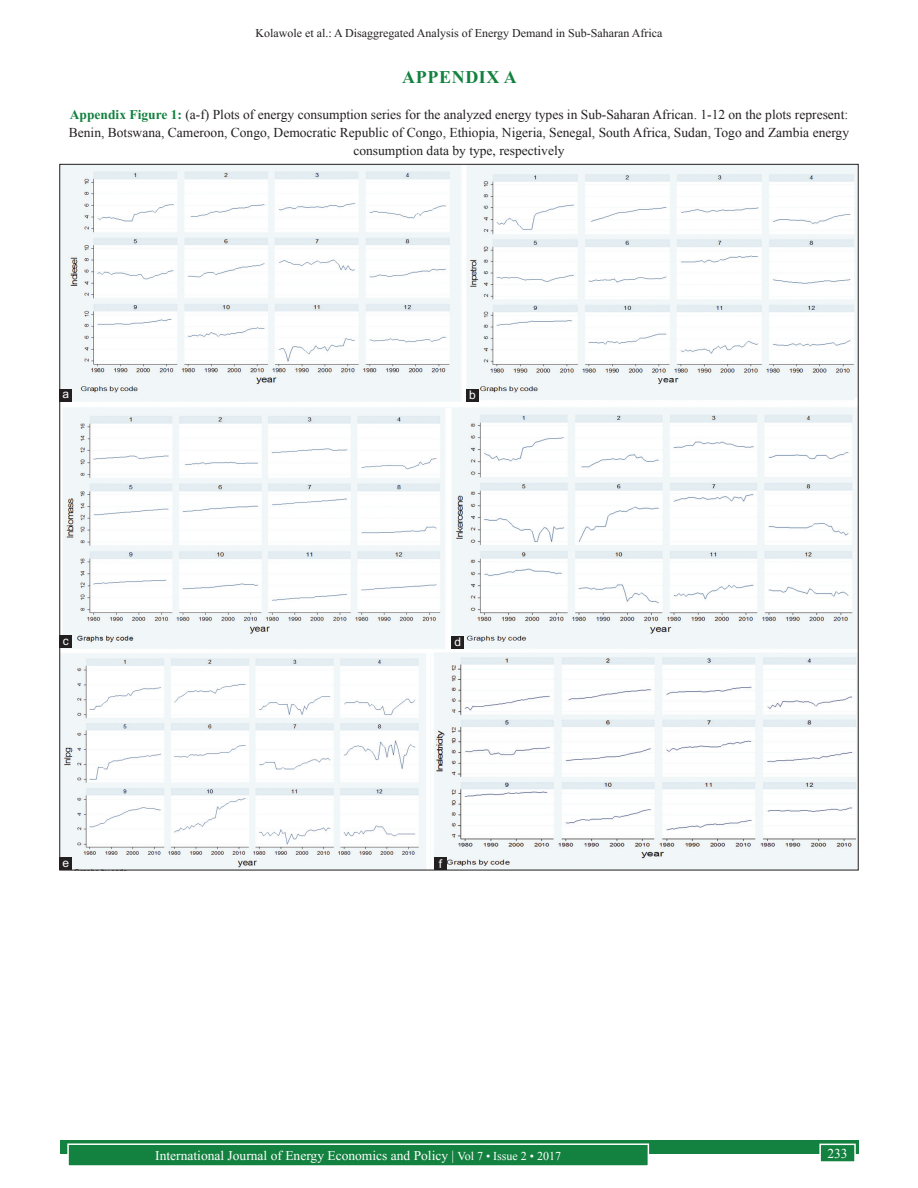
<style>
.page{position:relative;width:918px;height:1188px;background:#fff}
.page>*{position:absolute;margin:0;border:0;box-sizing:border-box;transform-origin:0 0}
.t1{font:18px "Times New Roman PS Bold MT2";letter-spacing:.035em;color:#13813f}
.FGC{font:13.5px/18px "Times New Roman";color:#231f20;text-align:center}
.t2{font:13.5px "Times New Roman PSMT2";color:#fff}
.t3{font:13.5px "Times New Roman";color:#fff}
.t4{font:12px "Times New Roman PSMT2";color:#231f20}
.LABEL{font:12px "Arial";color:#fff}
.s1{font-family:"Times New Roman PS Bold MT2";color:#13813f}
.s2{font-family:"Times New Roman PSMT2"}
.s3{font-family:"Times New Roman";font-size:12px}
</style>
<div class="page">
<div style="left:60px;top:1140px;width:798px;height:13px;background:#13813f"></div>
<div style="left:68px;top:1144px;width:580px;height:22px;background:#13813f"></div>
<div style="left:67px;top:1143px;width:582px;height:24px;border:2px solid #fff"></div>
<div style="left:820px;top:1144px;width:35px;height:18px;background:#13813f"></div>
<div style="left:819px;top:1144px;width:37px;height:19px;border:2px solid #fff"></div>
<img style="left:62px;top:166px;width:794px;height:702px">
<div style="left:452px;top:636px;width:12px;height:12px;background:#231f20"></div>
<div style="left:60px;top:635px;width:12px;height:13px;background:#231f20"></div>
<div style="left:466px;top:389px;width:13px;height:12px;background:#231f20"></div>
<div style="left:434px;top:857px;width:13px;height:13px;background:#231f20"></div>
<div style="left:60px;top:389px;width:12px;height:12px;background:#231f20"></div>
<div style="left:60px;top:857px;width:12px;height:13px;background:#231f20"></div>
<p class="t4" style="left:255px;top:25px;width:409px">Kolawole et al.: A Disaggregated Analysis of Energy Demand in Sub-Saharan Africa</p>
<h1 class="t1" style="left:402px;top:64px;width:116px">APPENDIX A</h1>
<p class="FGC" style="left:69px;top:105px;width:782px"><span class="s1">Appendix Figure 1:</span> (a-f) Plots of energy consumption series for the analyzed energy types in Sub-Saharan African. 1-12 on the plots represent:<br>Benin, Botswana, Cameroon, Congo, Democratic Republic of Congo, Ethiopia, Nigeria, Senegal, South Africa, Sudan, Togo and Zambia energy <span class="s2">consumption data by type, respectively</span></p>
<p class="LABEL" style="left:63px;top:386px;width:8px">a</p>
<p class="LABEL" style="left:469px;top:387px;width:8px">b</p>
<p class="LABEL" style="left:63px;top:633px;width:7px">c</p>
<p class="LABEL" style="left:455px;top:634px;width:8px">d</p>
<p class="LABEL" style="left:63px;top:855px;width:8px">e</p>
<p class="LABEL" style="left:439px;top:856px;width:5px">f</p>
<p class="t2" style="left:155px;top:1146px;width:407px">International Journal of Energy Economics and Policy | <span class="s3">Vol 7 • Issue 2 • 2017</span></p>
<p class="t3" style="left:827px;top:1144px;width:22px">233</p>
</div>
